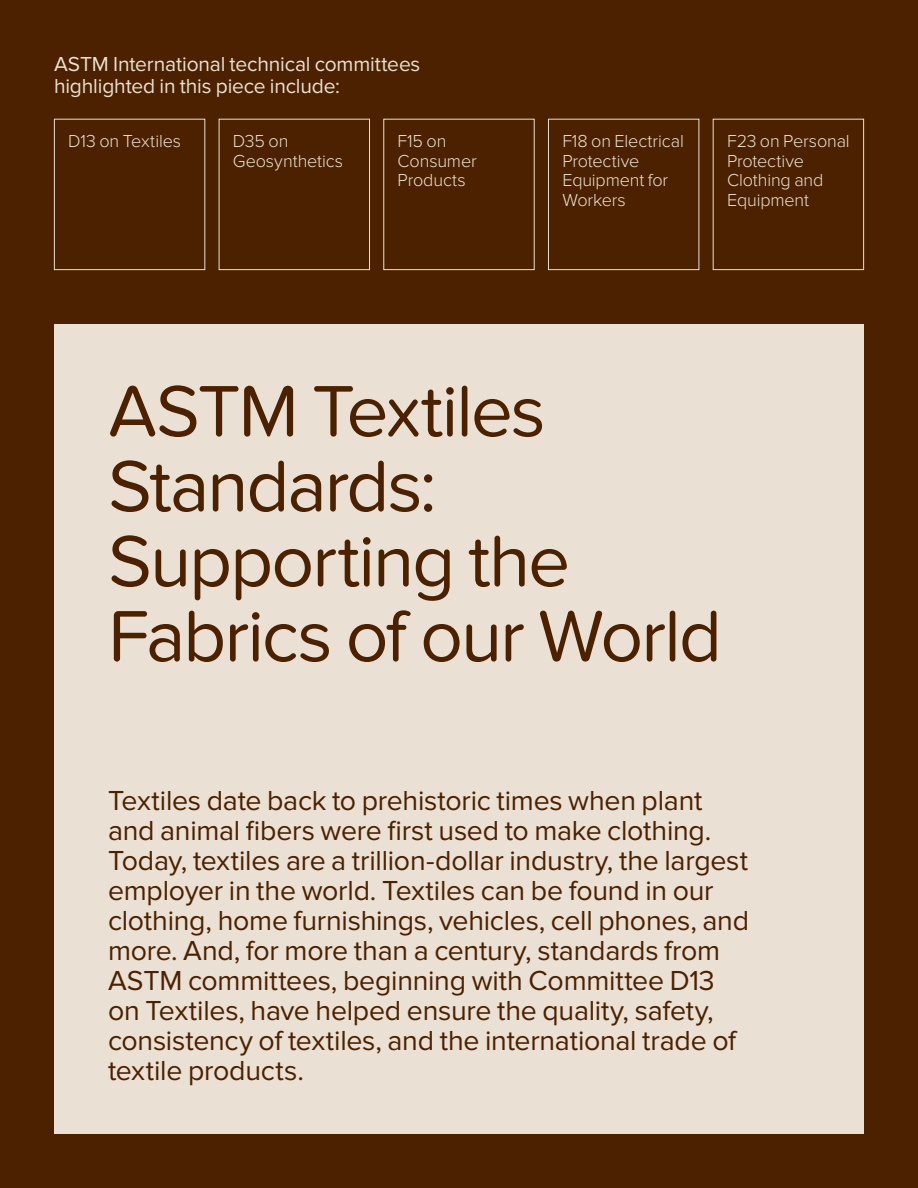
<style>
.page{position:relative;width:918px;height:1188px;background:#4b2100}
.page>*{position:absolute;margin:0;border:0;box-sizing:border-box;transform-origin:0 0}
.t1{font:75px/75px "Proxima Nova Soft";letter-spacing:-.03em;color:#4b2100}
.t2{font:28.5px/30px "Proxima Nova";letter-spacing:-.01em;color:#4b2100}
.t3{font:21px/22.5px "Proxima Nova";letter-spacing:-.01em;color:#eae0d3}
.t4{font:300 18px/19.5px "Proxima Nova";letter-spacing:-.01em;color:#eae0d3}
</style>
<div class="page">
<div style="left:54px;top:324px;width:810px;height:810px;background:#eae0d3"></div>
<div style="left:54px;top:119px;width:151px;height:151px;border:1px solid #eae0d3"></div>
<div style="left:219px;top:119px;width:151px;height:151px;border:1px solid #eae0d3"></div>
<div style="left:383px;top:119px;width:152px;height:151px;border:1px solid #eae0d3"></div>
<div style="left:548px;top:119px;width:151px;height:151px;border:1px solid #eae0d3"></div>
<div style="left:713px;top:119px;width:151px;height:151px;border:1px solid #eae0d3"></div>
<p class="t3" style="left:54px;top:53px;width:368px">ASTM International technical committees highlighted in this piece include:</p>
<p class="t4" style="left:68px;top:132px;width:114px">D13 on Textiles</p>
<p class="t4" style="left:233px;top:132px;width:112px">D35 on<br>Geosynthetics</p>
<p class="t4" style="left:398px;top:132px;width:81px">F15 on<br>Consumer<br>Products</p>
<p class="t4" style="left:562px;top:132px;width:123px">F18 on Electrical<br>Protective<br>Equipment for<br>Workers</p>
<p class="t4" style="left:727px;top:132px;width:124px">F23 on Personal<br>Protective<br>Clothing and<br>Equipment</p>
<h1 class="t1" style="left:108px;top:375px;width:616px">ASTM Textiles<br>Standards:<br>Supporting the<br>Fabrics of our World</h1>
<p class="t2" style="left:108px;top:786px;width:643px">Textiles date back to prehistoric times when plant and animal fibers were first used to make clothing.<br>Today, textiles are a trillion-dollar industry, the largest employer in the world. Textiles can be found in our clothing, home furnishings, vehicles, cell phones, and more. And, for more than a century, standards from ASTM committees, beginning with Committee D13 on Textiles, have helped ensure the quality, safety, consistency of textiles, and the international trade of textile products.</p>
</div>
